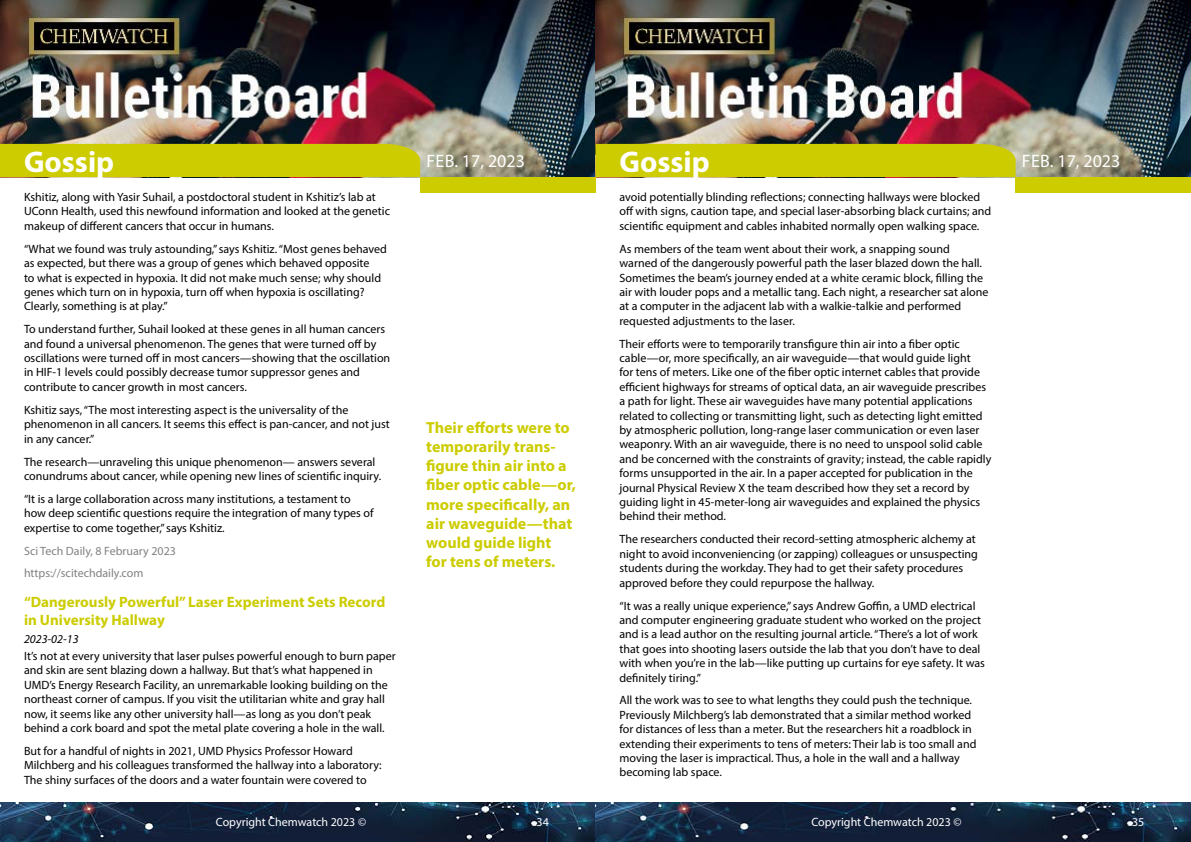
<style>
.page{position:relative;width:1191px;height:842px;background:#fff}
.page>*{position:absolute;margin:0;border:0;box-sizing:border-box;transform-origin:0 0}
.t1{font:700 30px "Myriad Pro";color:#fff}
.t2{font:18px "Myriad Pro";color:#fff}
.t3{font:700 16px/19.2px "Myriad Pro";color:#cc0}
.t4{font:700 15px/18px "Myriad Pro";color:#cc0}
.t5{font:12px/14.4px "Myriad Pro";color:#000}
.t6{font:12px "Myriad Pro";color:#fff}
.t7{font:12px/22.9px "Myriad Pro";color:#808285}
.t8{font:italic 12px "Myriad Pro";color:#000}
</style>
<div class="page">
<img style="left:0;top:0;width:1191px;height:177px">
<div style="left:420px;top:177px;width:175px;height:15px;background:#cc0"></div>
<div style="left:1015px;top:177px;width:176px;height:15px;background:#cc0"></div>
<div style="left:0;top:144px;width:420px;height:33px;background:#cc0"></div>
<div style="left:595px;top:144px;width:420px;height:33px;background:#cc0"></div>
<img style="left:0;top:802px;width:1191px;height:40px">
<h1 class="t1" style="left:24px;top:142px;width:92px">Gossip</h1>
<h1 class="t1" style="left:619px;top:142px;width:92px">Gossip</h1>
<p class="t5" style="left:619px;top:190px;width:373px">avoid potentially blinding reflections; connecting hallways were blocked off with signs, caution tape, and special laser-absorbing black curtains; and scientific equipment and cables inhabited normally open walking space.</p>
<p class="t5" style="left:619px;top:241px;width:370px">As members of the team went about their work, a snapping sound warned of the dangerously powerful path the laser blazed down the hall.<br>Sometimes the beam’s journey ended at a white ceramic block, filling the air with louder pops and a metallic tang. Each night, a researcher sat alone at a computer in the adjacent lab with a walkie-talkie and performed requested adjustments to the laser.</p>
<p class="t5" style="left:619px;top:336px;width:373px">Their efforts were to temporarily transfigure thin air into a fiber optic cable—or, more specifically, an air waveguide—that would guide light<br>for tens of meters. Like one of the fiber optic internet cables that provide efficient highways for streams of optical data, an air waveguide prescribes a path for light. These air waveguides have many potential applications related to collecting or transmitting light, such as detecting light emitted by atmospheric pollution, long-range laser communication or even laser weaponry. With an air waveguide, there is no need to unspool solid cable and be concerned with the constraints of gravity; instead, the cable rapidly forms unsupported in the air. In a paper accepted for publication in the journal Physical Review X the team described how they set a record by guiding light in 45-meter-long air waveguides and explained the physics behind their method.</p>
<p class="t5" style="left:619px;top:532px;width:360px">The researchers conducted their record-setting atmospheric alchemy at night to avoid inconveniencing (or zapping) colleagues or unsuspecting students during the workday. They had to get their safety procedures approved before they could repurpose the hallway.</p>
<p class="t5" style="left:619px;top:598px;width:367px">“It was a really unique experience,” says Andrew Goffin, a UMD electrical and computer engineering graduate student who worked on the project and is a lead author on the resulting journal article. “There’s a lot of work that goes into shooting lasers outside the lab that you don’t have to deal with when you’re in the lab—like putting up curtains for eye safety. It was definitely tiring.”</p>
<p class="t5" style="left:619px;top:693px;width:358px">All the work was to see to what lengths they could push the technique.<br>Previously Milchberg’s lab demonstrated that a similar method worked for distances of less than a meter. But the researchers hit a roadblock in extending their experiments to tens of meters: Their lab is too small and moving the laser is impractical. Thus, a hole in the wall and a hallway becoming lab space.</p>
<h2 class="t2" style="left:426px;top:150px;width:100px">Feb. 17, 2023</h2>
<h2 class="t2" style="left:1022px;top:150px;width:100px">Feb. 17, 2023</h2>
<p class="t5" style="left:24px;top:190px;width:367px">Kshitiz, along with Yasir Suhail, a postdoctoral student in Kshitiz’s lab at<br>UConn Health, used this newfound information and looked at the genetic makeup of different cancers that occur in humans.</p>
<p class="t5" style="left:24px;top:241px;width:364px">“What we found was truly astounding,” says Kshitiz. “Most genes behaved as expected, but there was a group of genes which behaved opposite<br>to what is expected in hypoxia. It did not make much sense; why should genes which turn on in hypoxia, turn off when hypoxia is oscillating?<br>Clearly, something is at play.”</p>
<p class="t5" style="left:24px;top:322px;width:368px">To understand further, Suhail looked at these genes in all human cancers and found a universal phenomenon. The genes that were turned off by oscillations were turned off in most cancers—showing that the oscillation in HIF-1 levels could possibly decrease tumor suppressor genes and contribute to cancer growth in most cancers.</p>
<p class="t5" style="left:24px;top:402px;width:367px">Kshitiz says, “The most interesting aspect is the universality of the phenomenon in all cancers. It seems this effect is pan-cancer, and not just in any cancer.”</p>
<p class="t5" style="left:24px;top:454px;width:359px">The research—unraveling this unique phenomenon— answers several conundrums about cancer, while opening new lines of scientific inquiry.</p>
<p class="t5" style="left:24px;top:491px;width:351px">“It is a large collaboration across many institutions, a testament to how deep scientific questions require the integration of many types of expertise to come together,” says Kshitiz.</p>
<p class="t7" style="left:24px;top:539px;width:153px">Sci Tech Daily, 8 February 2023 https://scitechdaily.com</p>
<p class="t4" style="left:24px;top:593px;width:363px">“Dangerously Powerful” Laser Experiment Sets Record in University Hallway</p>
<p class="t8" style="left:24px;top:631px;width:56px">2023-02-13</p>
<p class="t5" style="left:24px;top:649px;width:373px">It’s not at every university that laser pulses powerful enough to burn paper and skin are sent blazing down a hallway. But that’s what happened in UMD’s Energy Research Facility, an unremarkable looking building on the northeast corner of campus. If you visit the utilitarian white and gray hall now, it seems like any other university hall—as long as you don’t peak behind a cork board and spot the metal plate covering a hole in the wall.</p>
<p class="t5" style="left:24px;top:743px;width:359px">But for a handful of nights in 2021, UMD Physics Professor Howard<br>Milchberg and his colleagues transformed the hallway into a laboratory:<br>The shiny surfaces of the doors and a water fountain were covered to</p>
<h3 class="t3" style="left:426px;top:417px;width:151px">Their efforts were to temporarily trans&shy;figure thin air into a fiber optic cable—or, more specifically, an air waveguide—that would guide light for tens of meters.</h3>
<p class="t6" style="left:216px;top:815px;width:152px">Copyright Chemwatch 2023 ©</p>
<p class="t6" style="left:536px;top:815px;width:14px">34</p>
<p class="t6" style="left:811px;top:815px;width:152px">Copyright Chemwatch 2023 ©</p>
<p class="t6" style="left:1132px;top:815px;width:14px">35</p>
</div>
